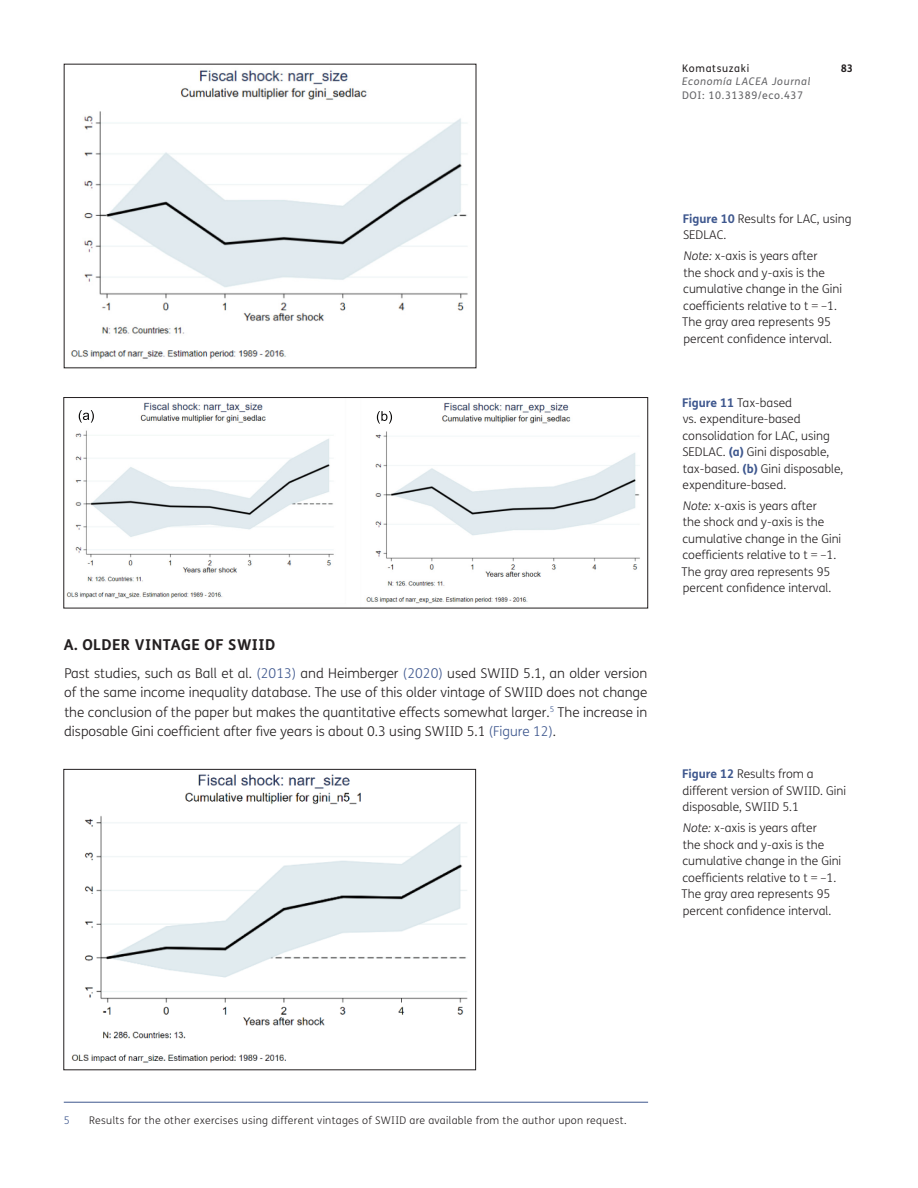
<style>
.page{position:relative;width:918px;height:1188px;background:#fff}
.page>*{position:absolute;margin:0;border:0;box-sizing:border-box;transform-origin:0 0}
.t1{font:700 15px "FS Me";letter-spacing:.03em;color:#231f20}
.Body_Copy{font:300 13.5px/19.5px "FS Me";color:#231f20;text-align:justify}
.Figure_copy_Note{font:300 12px/16.5px "FS Me";color:#231f20}
.Figure_copy{font:300 12px/16.5px "FS Me";color:#231f20}
.Footnote{font:300 10.5px "FS Me";letter-spacing:.03em;color:#231f20}
.t2{font:italic 10.5px "FS Me";letter-spacing:.06em;color:#636366}
.t3{font:10.5px "FS Me";letter-spacing:.06em;color:#636366}
.t4{font:10.5px "FS Me";letter-spacing:.06em;color:#231f20}
.t5{font:700 10.5px "FS Me";color:#231f20}
.Footnote-2{font:300 10.5px "FS Me";color:#3e578e}
.s1{color:#3e578e}
.s2{font-weight:700;color:#3e578e}
.s3{font-style:italic}
</style>
<div class="page">
<hr style="left:64px;top:1102px;width:584px;height:1px;background:#3e578e">
<img style="left:66px;top:402px;width:574px;height:202px">
<img style="left:79px;top:410px;width:15px;height:13px">
<img style="left:377px;top:411px;width:15px;height:13px">
<div style="left:63px;top:397px;width:585px;height:211px;border:1px solid #231f20"></div>
<img style="left:71px;top:70px;width:397px;height:289px">
<img style="left:71px;top:774px;width:397px;height:289px">
<div style="left:63px;top:769px;width:413px;height:301px;border:1px solid #231f20"></div>
<p class="t4" style="left:682px;top:62px;width:69px">Komatsuzaki</p>
<p class="t5" style="left:841px;top:61px;width:14px">83</p>
<p class="t2" style="left:682px;top:75px;width:130px">Economía LACEA Journal</p>
<p class="t3" style="left:682px;top:89px;width:123px">DOI: 10.31389/eco.437</p>
<h2 class="t1" style="left:64px;top:635px;width:213px">A. OLDER VINTAGE OF SWIID</h2>
<p class="Body_Copy" style="left:64px;top:664px;width:585px">Past studies, such as Ball et al. <span class="s1">(2013)</span> and Heimberger <span class="s1">(2020)</span> used SWIID 5.1, an older version of the same income inequality database. The use of this older vintage of SWIID does not change the conclusion of the paper but makes the quantitative effects somewhat larger.<sup>5</sup> The increase in disposable Gini coefficient after five years is about 0.3 using SWIID 5.1 <span class="s1">(Figure 12)</span>.</p>
<p class="Figure_copy" style="left:683px;top:211px;width:170px"><span class="s2">Figure 10</span> Results for LAC, using<br>SEDLAC.</p>
<p class="Figure_copy_Note" style="left:682px;top:248px;width:161px"><span class="s3">Note:</span> x-axis is years after<br>the shock and y-axis is the cumulative change in the Gini coefficients relative to t = –1.<br>The gray area represents 95 percent confidence interval.</p>
<p class="Figure_copy" style="left:682px;top:394px;width:163px"><span class="s2">Figure 11</span> Tax-based<br>vs. expenditure-based consolidation for LAC, using<br>SEDLAC. <span class="s2">(a)</span> Gini disposable, tax-based. <span class="s2">(b)</span> Gini disposable, expenditure-based.</p>
<p class="Figure_copy_Note" style="left:682px;top:498px;width:161px"><span class="s3">Note:</span> x-axis is years after<br>the shock and y-axis is the cumulative change in the Gini coefficients relative to t = –1.<br>The gray area represents 95 percent confidence interval.</p>
<p class="Figure_copy" style="left:682px;top:766px;width:165px"><span class="s2">Figure 12</span> Results from a different version of SWIID. Gini disposable, SWIID 5.1</p>
<p class="Figure_copy_Note" style="left:682px;top:820px;width:161px"><span class="s3">Note:</span> x-axis is years after<br>the shock and y-axis is the cumulative change in the Gini coefficients relative to t = –1.<br>The gray area represents 95 percent confidence interval.</p>
<p class="Footnote-2" style="left:64px;top:1115px;width:8px">5</p>
<p class="Footnote" style="left:89px;top:1115px;width:539px">Results for the other exercises using different vintages of SWIID are available from the author upon request.</p>
</div>
